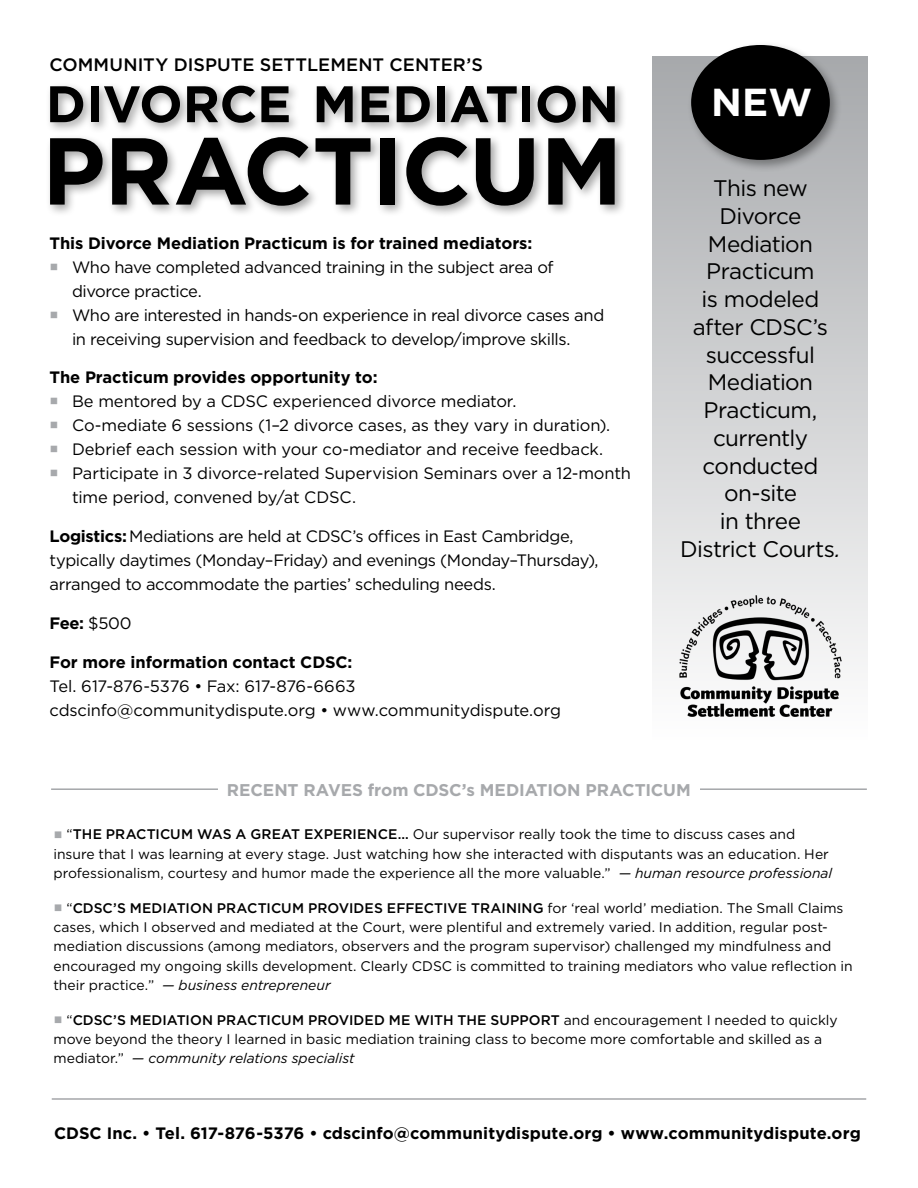
<style>
.page{position:relative;width:918px;height:1188px;background:#fff}
.page>*{position:absolute;margin:0;border:0;box-sizing:border-box;transform-origin:0 0}
.t1{font:700 94.8px "Gotham";letter-spacing:-.015em;color:#000}
.t2{font:700 51.3px "Gotham";letter-spacing:-.005em;color:#000}
.t3{font:700 39px "Gotham";color:#fff}
.t4{font:22.5px/27.8px "Gotham";letter-spacing:-.025em;color:#000;text-align:center}
.t5{font:500 18px "Gotham";letter-spacing:.005em;color:#000}
.t6{font:700 16.95px "Gotham";letter-spacing:-.005em;color:#a7a9ac}
.t7{font:16.5px/24px "Gotham";letter-spacing:-.02em;color:#000}
.t8{font:700 16.5px "Gotham";color:#000}
.t9{font:13.95px/19.4px "Gotham";color:#000}
.s1{font-weight:700}
.s2{font-weight:400}
.s3{font-style:italic}
.s4{color:#a7a9ac}
.s5{font-weight:500}
</style>
<div class="page">
<hr style="left:51px;top:788px;width:167px;height:2px;background:#a7a9ac">
<hr style="left:52px;top:1098px;width:814px;height:2px;background:#a7a9ac">
<hr style="left:700px;top:788px;width:167px;height:2px;background:#a7a9ac">
<div style="left:652px;top:56px;width:216px;height:683px;background:linear-gradient(to bottom,#a7a9ac,#fdfdfd)"></div>
<img style="left:679px;top:596px;width:163px;height:120px">
<div style="left:687px;top:40px;width:155px;height:132px;background:#000;opacity:.35"></div>
<div style="left:691px;top:45px;width:139px;height:115px;background:#000;border-radius:50%"></div>
<div style="left:45px;top:81px;width:582px;height:136px;background:#000;opacity:.35"></div>
<p class="t5" style="left:50px;top:54px;width:435px">COMMUNITY DISPUTE SETTLEMENT CENTER’S</p>
<h2 class="t2" style="left:46px;top:74px;width:575px">DIVORCE MEDIATION</h2>
<h1 class="t1" style="left:42px;top:116px;width:582px">PRACTICUM</h1>
<p class="t8" style="left:50px;top:234px;width:484px">This Divorce Mediation Practicum is for trained mediators:</p>
<p class="t7" style="left:72px;top:255px;width:534px">Who have completed advanced training in the subject area of divorce practice.<br>Who are interested in hands-on experience in real divorce cases and in receiving supervision and feedback to develop/improve skills.</p>
<p class="t8" style="left:50px;top:368px;width:330px">The Practicum provides opportunity to:</p>
<p class="t7" style="left:72px;top:389px;width:560px">Be mentored by a CDSC experienced divorce mediator.<br>Co-mediate 6 sessions (1–2 divorce cases, as they vary in duration).<br>Debrief each session with your co-mediator and receive feedback.<br>Participate in 3 divorce-related Supervision Seminars over a 12-month time period, convened by/at CDSC.</p>
<p class="t7" style="left:50px;top:524px;width:551px"><span class="s1">Logistics:</span> Mediations are held at CDSC’s offices in East Cambridge, typically daytimes (Monday–Friday) and evenings (Monday–Thursday), arranged to accommodate the parties’ scheduling needs.</p>
<p class="t8" style="left:50px;top:614px;width:84px">Fee: <span class="s2">$500</span></p>
<p class="t8" style="left:50px;top:653px;width:304px">For more information contact CDSC:</p>
<p class="t7" style="left:50px;top:674px;width:513px">Tel. 617-876-5376 • Fax: 617-876-6663 cdscinfo@communitydispute.org • www.communitydispute.org</p>
<h3 class="t3" style="left:711px;top:79px;width:103px">NEW</h3>
<h3 class="t4" style="left:680px;top:174px;width:162px">This new<br>Divorce<br>Mediation<br>Practicum<br>is modeled after CDSC’s successful<br>Mediation<br>Practicum, currently conducted on-site<br>in three<br>District Courts<span class="s3">.</span></h3>
<p class="t6" style="left:227px;top:780px;width:466px">RECENT RAVES from CDSC’s MEDIATION PRACTICUM</p>
<p class="t9" style="left:53px;top:825px;width:780px"><span class="s4">○</span> “<span class="s5">THE PRACTICUM WAS A GREAT EXPERIENCE…</span> Our supervisor really took the time to discuss cases and insure that I was learning at every stage. Just watching how she interacted with disputants was an education. Her professionalism, courtesy and humor made the experience all the more valuable.” <span class="s3">— human resource professional</span></p>
<p class="t9" style="left:53px;top:898px;width:801px"><span class="s4">○</span> “<span class="s5">CDSC’S MEDIATION PRACTICUM PROVIDES EFFECTIVE TRAINING</span> for ‘real world’ mediation. The Small Claims cases, which I observed and mediated at the Court, were plentiful and extremely varied. In addition, regular post&shy;mediation discussions (among mediators, observers and the program supervisor) challenged my mindfulness and encouraged my ongoing skills development. Clearly CDSC is committed to training mediators who value reflection in their practice.” <span class="s3">— business entrepreneur</span></p>
<p class="t9" style="left:53px;top:1010px;width:786px"><span class="s4">○</span> “<span class="s5">CDSC’S MEDIATION PRACTICUM PROVIDED ME WITH THE SUPPORT</span> and encouragement I needed to quickly move beyond the theory I learned in basic mediation training class to become more comfortable and skilled as a mediator.” <span class="s3">— community relations specialist</span></p>
<p class="t8" style="left:54px;top:1123px;width:808px">CDSC Inc. • Tel. 617-876-5376 • cdscinfo@communitydispute.org • www.communitydispute.org</p>
</div>
